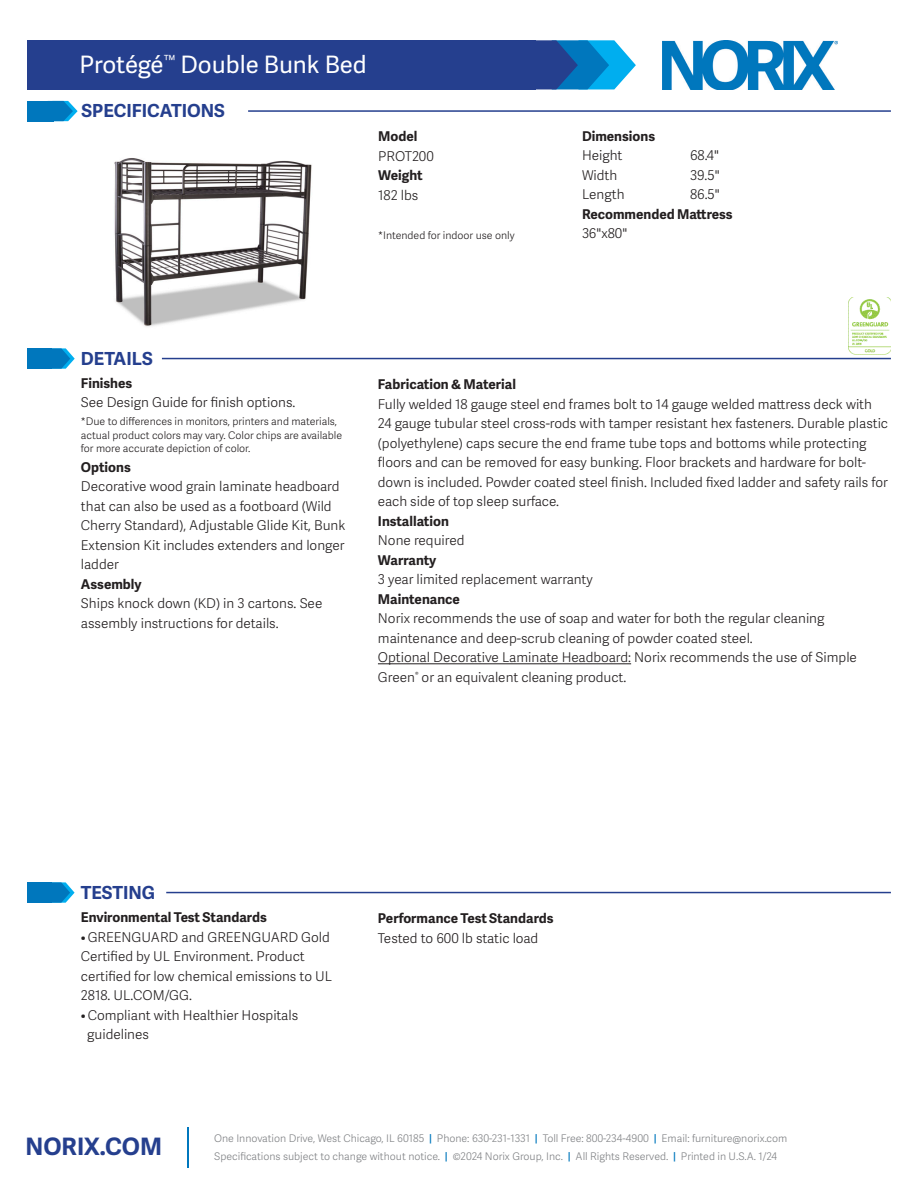
<style>
.page{position:relative;width:918px;height:1188px;background:#fff}
.page>*{position:absolute;margin:0;border:0;box-sizing:border-box;transform-origin:0 0}
.t1{font:24px "Adelle Sans";color:#fff}
.t2{font:700 24px "Adelle Sans";color:#253f8e}
.t3{font:700 18px "Adelle Sans";color:#253f8e}
.t4{font:300 13.5px/19.5px "Adelle Sans";color:#231f20}
.t5{font:700 13.5px "Adelle Sans";color:#231f20}
.t6{font:300 10.5px "Adelle Sans";color:#808285}
.t7{font:300 10.5px/13.5px "Adelle Sans";color:#231f20}
.s1{font-weight:600;color:#0077bd}
</style>
<div class="page">
<hr style="left:187px;top:1127px;width:2px;height:41px;background:#0077bd">
<img style="left:663px;top:40px;width:174px;height:50px">
<svg style="left:535px;top:40px;width:101px;height:49px;background:#2883c2"></svg>
<div style="left:27px;top:40px;width:508px;height:49px;background:#253f8e"></div>
<hr style="left:378px;top:663px;width:253px;height:1px;background:#231f20">
<svg style="left:52px;top:348px;width:23px;height:21px"></svg>
<div style="left:27px;top:348px;width:25px;height:21px;background:#0077bd"></div>
<hr style="left:162px;top:358px;width:729px;height:1px;background:#253f8e">
<svg style="left:52px;top:882px;width:23px;height:21px"></svg>
<div style="left:27px;top:882px;width:25px;height:21px;background:#0077bd"></div>
<hr style="left:166px;top:892px;width:725px;height:1px;background:#253f8e">
<svg style="left:53px;top:101px;width:25px;height:20px"></svg>
<div style="left:27px;top:101px;width:26px;height:20px;background:#0077bd"></div>
<hr style="left:248px;top:110px;width:643px;height:2px;background:#253f8e">
<img style="left:114px;top:158px;width:198px;height:169px">
<img style="left:848px;top:297px;width:43px;height:58px">
<p class="t1" style="left:79px;top:48px;width:289px">Protégé<sup>™</sup> Double Bunk Bed</p>
<p class="t3" style="left:82px;top:98px;width:145px">SPECIFICATIONS</p>
<p class="t5" style="left:378px;top:127px;width:41px">Model</p>
<p class="t4" style="left:378px;top:146px;width:57px">PROT200</p>
<p class="t5" style="left:378px;top:166px;width:46px">Weight</p>
<p class="t4" style="left:378px;top:185px;width:42px">182 lbs</p>
<p class="t7" style="left:378px;top:228px;width:138px">*Intended for indoor use only</p>
<p class="t5" style="left:582px;top:126px;width:75px">Dimensions</p>
<p class="t4" style="left:582px;top:145px;width:42px">Height</p>
<p class="t4" style="left:690px;top:145px;width:30px">68.4"</p>
<p class="t4" style="left:582px;top:165px;width:37px">Width</p>
<p class="t4" style="left:690px;top:165px;width:31px">39.5"</p>
<p class="t4" style="left:582px;top:184px;width:44px">Length</p>
<p class="t4" style="left:690px;top:184px;width:31px">86.5"</p>
<p class="t5" style="left:582px;top:204px;width:152px">Recommended Mattress</p>
<p class="t4" style="left:582px;top:223px;width:47px">36"x80"</p>
<p class="t3" style="left:81px;top:346px;width:73px">DETAILS</p>
<p class="t5" style="left:81px;top:373px;width:53px">Finishes</p>
<p class="t4" style="left:81px;top:392px;width:216px">See Design Guide for finish options.</p>
<p class="t7" style="left:81px;top:415px;width:263px">*Due to differences in monitors, printers and materials, actual product colors may vary. Color chips are available for more accurate depiction of color.</p>
<p class="t5" style="left:81px;top:457px;width:51px">Options</p>
<p class="t4" style="left:81px;top:476px;width:266px">Decorative wood grain laminate headboard that can also be used as a footboard (Wild Cherry Standard), Adjustable Glide Kit, Bunk Extension Kit includes extenders and longer ladder</p>
<p class="t5" style="left:81px;top:574px;width:62px">Assembly</p>
<p class="t4" style="left:81px;top:593px;width:243px">Ships knock down (KD) in 3 cartons. See assembly instructions for details.</p>
<p class="t5" style="left:378px;top:375px;width:140px">Fabrication &amp; Material</p>
<p class="t4" style="left:378px;top:394px;width:512px">Fully welded 18 gauge steel end frames bolt to 14 gauge welded mattress deck with 24 gauge tubular steel cross-rods with tamper resistant hex fasteners. Durable plastic (polyethylene) caps secure the end frame tube tops and bottoms while protecting floors and can be removed for easy bunking. Floor brackets and hardware for bolt&shy;down is included. Powder coated steel finish. Included fixed ladder and safety rails for each side of top sleep surface.</p>
<p class="t5" style="left:378px;top:511px;width:72px">Installation</p>
<p class="t4" style="left:378px;top:530px;width:88px">None required</p>
<p class="t5" style="left:378px;top:550px;width:60px">Warranty</p>
<p class="t4" style="left:378px;top:569px;width:216px">3 year limited replacement warranty</p>
<p class="t5" style="left:378px;top:589px;width:84px">Maintenance</p>
<p class="t4" style="left:378px;top:608px;width:448px">Norix recommends the use of soap and water for both the regular cleaning maintenance and deep-scrub cleaning of powder coated steel.</p>
<p class="t4" style="left:378px;top:647px;width:481px">Optional Decorative Laminate Headboard: Norix recommends the use of Simple<br>Green<sup>®</sup> or an equivalent cleaning product.</p>
<p class="t3" style="left:81px;top:880px;width:76px">TESTING</p>
<p class="t5" style="left:81px;top:908px;width:187px">Environmental Test Standards</p>
<p class="t4" style="left:81px;top:927px;width:253px">•GREENGUARD and GREENGUARD Gold<br>Certified by UL Environment. Product certified for low chemical emissions to UL<br>2818. UL.COM/GG.</p>
<p class="t4" style="left:87px;top:1005px;width:213px;text-indent:-6px">•Compliant with Healthier Hospitals guidelines</p>
<p class="t5" style="left:378px;top:909px;width:177px">Performance Test Standards</p>
<p class="t4" style="left:378px;top:928px;width:162px">Tested to 600 lb static load</p>
<h1 class="t2" style="left:26px;top:1129px;width:138px">NORIX.COM</h1>
<p class="t6" style="left:214px;top:1131px;width:575px">One Innovation Drive, West Chicago, IL 60185 <span class="s1">|</span> Phone: 630-231-1331 <span class="s1">|</span> Toll Free: 800-234-4900 <span class="s1">|</span> Email: furniture@norix.com</p>
<p class="t6" style="left:214px;top:1149px;width:564px">Specifications subject to change without notice. <span class="s1">|</span> ©2024 Norix Group, Inc. <span class="s1">|</span> All Rights Reserved. <span class="s1">|</span> Printed in U.S.A. 1/24</p>
</div>
